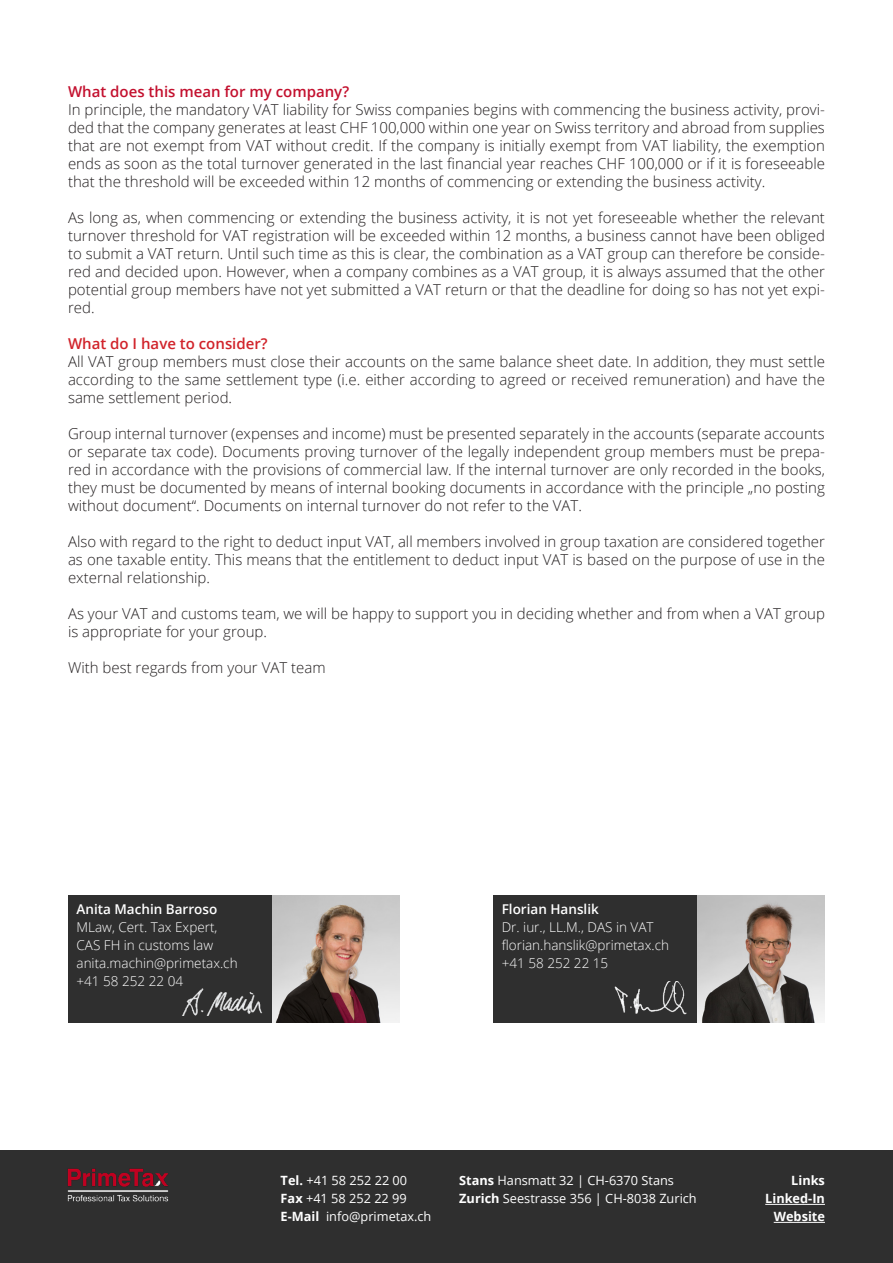
<style>
.page{position:relative;width:893px;height:1263px;background:#fff}
.page>*{position:absolute;margin:0;border:0;box-sizing:border-box;transform-origin:0 0}
.t1{font:300 15px/18px "Open Sans";color:#231f20;text-align:justify}
.t2{font:600 15px "Open Sans";color:#c3102e}
.t3{font:600 15px "Open Sans";color:#d1232a}
.t4{font:300 13.5px "Open Sans";color:#fff}
.t5{font:600 13.5px "Open Sans";color:#fff}
.t6{font:12.75px "Open Sans";color:#fff}
.t7{font:700 12.75px "Open Sans";color:#fff}
.s1{font-weight:700}
</style>
<div class="page">
<div style="left:493px;top:895px;width:204px;height:128px;background:#2f2f2f"></div>
<img style="left:697px;top:895px;width:128px;height:128px">
<div style="left:68px;top:895px;width:204px;height:128px;background:#2f2f2f"></div>
<img style="left:272px;top:895px;width:128px;height:128px">
<div style="left:0;top:1150px;width:893px;height:113px;background:#2f2f2f"></div>
<hr style="left:765px;top:1204px;width:60px;height:1px;background:#fff">
<hr style="left:774px;top:1222px;width:51px;height:1px;background:#fff">
<img style="left:614px;top:981px;width:73px;height:34px">
<img style="left:182px;top:988px;width:81px;height:27px">
<img style="left:67px;top:1168px;width:102px;height:34px">
<p class="t2" style="left:68px;top:81px;width:283px">What does this mean for my company?</p>
<p class="t1" style="left:68px;top:100px;width:758px">In principle, the mandatory VAT liability for Swiss companies begins with commencing the business activity, provi&shy;ded that the company generates at least CHF 100,000 within one year on Swiss territory and abroad from supplies that are not exempt from VAT without credit. If the company is initially exempt from VAT liability, the exemption ends as soon as the total turnover generated in the last financial year reaches CHF 100,000 or if it is foreseeable that the threshold will be exceeded within 12 months of commencing or extending the business activity.</p>
<p class="t1" style="left:68px;top:208px;width:758px">As long as, when commencing or extending the business activity, it is not yet foreseeable whether the relevant turnover threshold for VAT registration will be exceeded within 12 months, a business cannot have been obliged to submit a VAT return. Until such time as this is clear, the combination as a VAT group can therefore be conside&shy;red and decided upon. However, when a company combines as a VAT group, it is always assumed that the other potential group members have not yet submitted a VAT return or that the deadline for doing so has not yet expi&shy;red.</p>
<p class="t3" style="left:68px;top:333px;width:201px">What do I have to consider?</p>
<p class="t1" style="left:68px;top:352px;width:758px">All VAT group members must close their accounts on the same balance sheet date. In addition, they must settle according to the same settlement type (i.e. either according to agreed or received remuneration) and have the same settlement period.</p>
<p class="t1" style="left:68px;top:424px;width:758px">Group internal turnover (expenses and income) must be presented separately in the accounts (separate accounts or separate tax code). Documents proving turnover of the legally independent group members must be prepa&shy;red in accordance with the provisions of commercial law. If the internal turnover are only recorded in the books, they must be documented by means of internal booking documents in accordance with the principle „no posting without document“. Documents on internal turnover do not refer to the VAT.</p>
<p class="t1" style="left:68px;top:532px;width:758px">Also with regard to the right to deduct input VAT, all members involved in group taxation are considered together as one taxable entity. This means that the entitlement to deduct input VAT is based on the purpose of use in the external relationship.</p>
<p class="t1" style="left:68px;top:604px;width:758px">As your VAT and customs team, we will be happy to support you in deciding whether and from when a VAT group is appropriate for your group.</p>
<p class="t1" style="left:68px;top:658px;width:259px">With best regards from your VAT team</p>
<p class="t5" style="left:77px;top:900px;width:142px">Anita Machin Barroso</p>
<p class="t4" style="left:77px;top:918px;width:142px">MLaw, Cert. Tax Expert,</p>
<p class="t4" style="left:77px;top:936px;width:138px">CAS FH in customs law</p>
<p class="t4" style="left:77px;top:954px;width:163px">anita.machin@primetax.ch</p>
<p class="t4" style="left:77px;top:972px;width:108px">+41 58 252 22 04</p>
<p class="t5" style="left:502px;top:900px;width:99px">Florian Hanslik</p>
<p class="t4" style="left:502px;top:918px;width:153px">Dr. iur., LL.M., DAS in VAT</p>
<p class="t4" style="left:502px;top:936px;width:169px">florian.hanslik@primetax.ch</p>
<p class="t4" style="left:502px;top:954px;width:108px">+41 58 252 22 15</p>
<p class="t6" style="left:281px;top:1172px;width:128px"><span class="s1">Tel.</span> +41 58 252 22 00</p>
<p class="t6" style="left:459px;top:1172px;width:216px"><span class="s1">Stans</span> Hansmatt 32 | CH-6370 Stans</p>
<p class="t7" style="left:791px;top:1172px;width:35px">Links</p>
<p class="t6" style="left:281px;top:1190px;width:128px"><span class="s1">Fax</span> +41 58 252 22 99</p>
<p class="t6" style="left:459px;top:1190px;width:239px"><span class="s1">Zurich</span> Seestrasse 356 | CH-8038 Zurich</p>
<p class="t7" style="left:765px;top:1190px;width:61px">Linked-In</p>
<p class="t6" style="left:281px;top:1208px;width:152px"><span class="s1">E-Mail</span> info@primetax.ch</p>
<p class="t7" style="left:774px;top:1208px;width:53px">Website</p>
</div>
